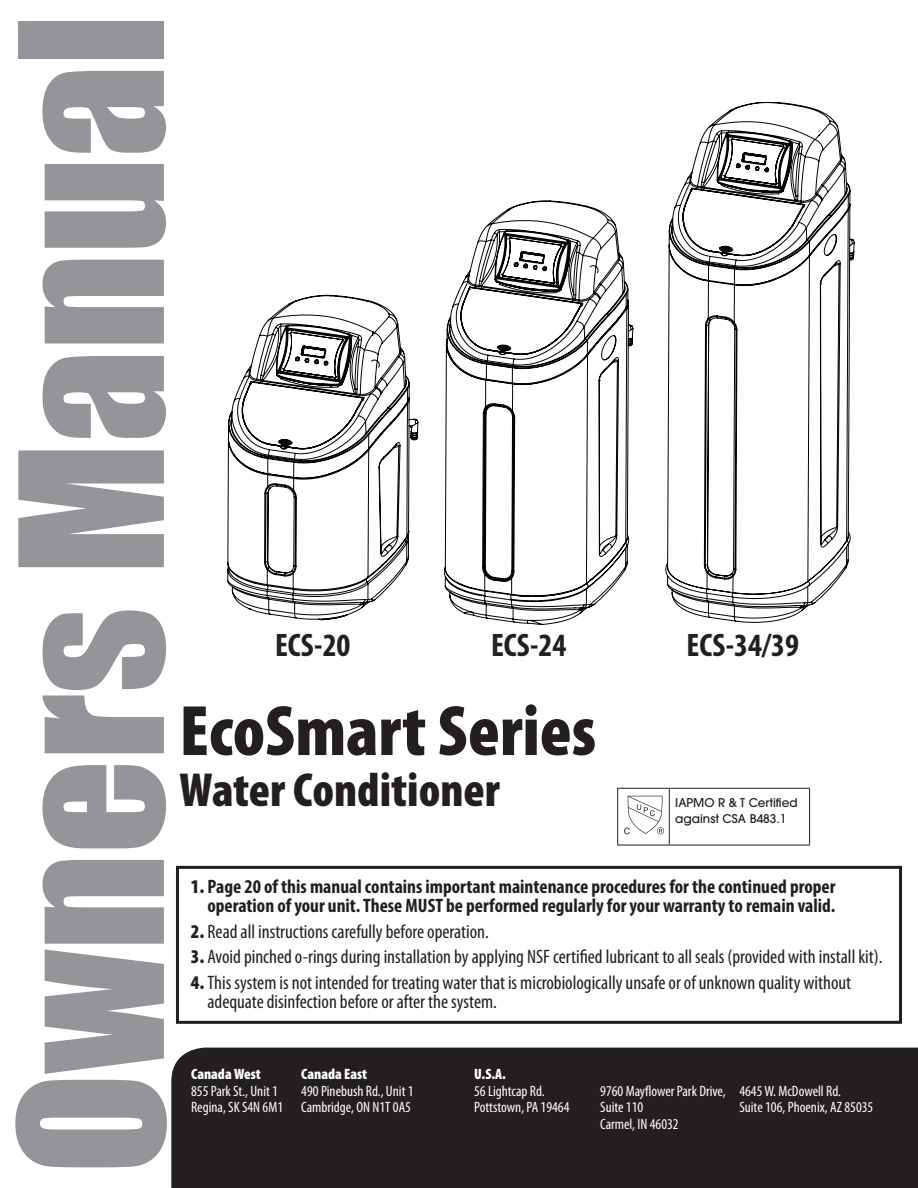
<style>
.page{position:relative;width:918px;height:1188px;background:#fff}
.page>*{position:absolute;margin:0;border:0;box-sizing:border-box;transform-origin:0 0}
.t1{font:184.05px "Impact";color:#939598}
.t2{font:900 condensed 72px "Myriad Pro";color:#231f20}
.t3{font:900 condensed 48px "Myriad Pro";color:#231f20}
.t4{font:700 condensed 32.7px "Myriad Pro";color:#231f20}
.t5{font:condensed 19.5px/19.5px "Myriad Pro";color:#231f20}
.t6{font:700 condensed 19.5px/19.5px "Myriad Pro";color:#231f20;text-align:right}
.t7{font:condensed 15px/16.5px "Myriad Pro";color:#fff}
.t8{font:900 condensed 15px "Myriad Pro";color:#fff}
.t9{font:500 12px/16.5px "ITC Avant Garde Std";color:#231f20}
.s1{font-weight:900}
</style>
<div class="page">
<div style="left:171px;top:1048px;width:747px;height:140px;background:#231f20"></div>
<div style="left:176px;top:866px;width:726px;height:158px;border:3px solid #231f20"></div>
<svg style="left:227px;top:295px;width:191px;height:325px"></svg>
<svg style="left:444px;top:201px;width:189px;height:424px"></svg>
<svg style="left:666px;top:102px;width:188px;height:521px"></svg>
<hr style="left:617px;top:788px;width:52px;height:1px;background:#231f20">
<hr style="left:617px;top:789px;width:1px;height:56px;background:#231f20">
<hr style="left:617px;top:845px;width:52px;height:1px;background:#231f20">
<hr style="left:669px;top:845px;width:141px;height:1px;background:#231f20">
<svg style="left:618px;top:788px;width:192px;height:57px"></svg>
<p class="t1" style="left:-51px;top:1174px;width:1161px;rotate:-90deg">Owners Manual</p>
<p class="t4" style="left:275px;top:624px;width:77px">ECS-20</p>
<p class="t4" style="left:491px;top:624px;width:77px">ECS-24</p>
<p class="t4" style="left:687px;top:624px;width:114px">ECS-34/39</p>
<p class="t2" style="left:179px;top:685px;width:418px">EcoSmart Series</p>
<p class="t3" style="left:179px;top:759px;width:322px">Water Conditioner</p>
<p class="t9" style="left:675px;top:794px;width:124px">IAPMO R &amp; T Certified against CSA B483.1</p>
<p class="t6" style="left:191px;top:876px;width:646px"><span class="s1">1.</span> Page 20 of this manual contains important maintenance procedures for the continued proper operation of your unit. These MUST be performed regularly for your warranty to remain valid.</p>
<p class="t5" style="left:191px;top:921px;width:299px"><span class="s1">2.</span> Read all instructions carefully before operation.</p>
<p class="t5" style="left:191px;top:947px;width:693px"><span class="s1">3.</span> Avoid pinched o-rings during installation by applying NSF certified lubricant to all seals (provided with install kit).</p>
<p class="t5" style="left:207px;top:972px;width:645px;text-indent:-16px"><span class="s1">4.</span> This system is not intended for treating water that is microbiologically unsafe or of unknown quality without adequate disinfection before or after the system.</p>
<p class="t8" style="left:191px;top:1065px;width:71px">Canada West</p>
<p class="t7" style="left:191px;top:1082px;width:88px">855 Park St., Unit 1</p>
<p class="t7" style="left:191px;top:1099px;width:94px">Regina, SK S4N 6M1</p>
<p class="t8" style="left:301px;top:1065px;width:67px">Canada East</p>
<p class="t7" style="left:301px;top:1082px;width:114px">490 Pinebush Rd., Unit 1</p>
<p class="t7" style="left:301px;top:1099px;width:111px">Cambridge, ON N1T 0A5</p>
<p class="t8" style="left:474px;top:1065px;width:33px">U.S.A.</p>
<p class="t7" style="left:474px;top:1082px;width:72px">56 Lightcap Rd.</p>
<p class="t7" style="left:474px;top:1099px;width:97px">Pottstown, PA 19464</p>
<p class="t7" style="left:600px;top:1082px;width:127px">9760 Mayflower Park Drive,<br>Suite 110</p>
<p class="t7" style="left:600px;top:1115px;width:80px">Carmel, IN 46032</p>
<p class="t7" style="left:739px;top:1082px;width:103px">4645 W. McDowell Rd.</p>
<p class="t7" style="left:739px;top:1099px;width:136px">Suite 106, Phoenix, AZ 85035</p>
</div>
